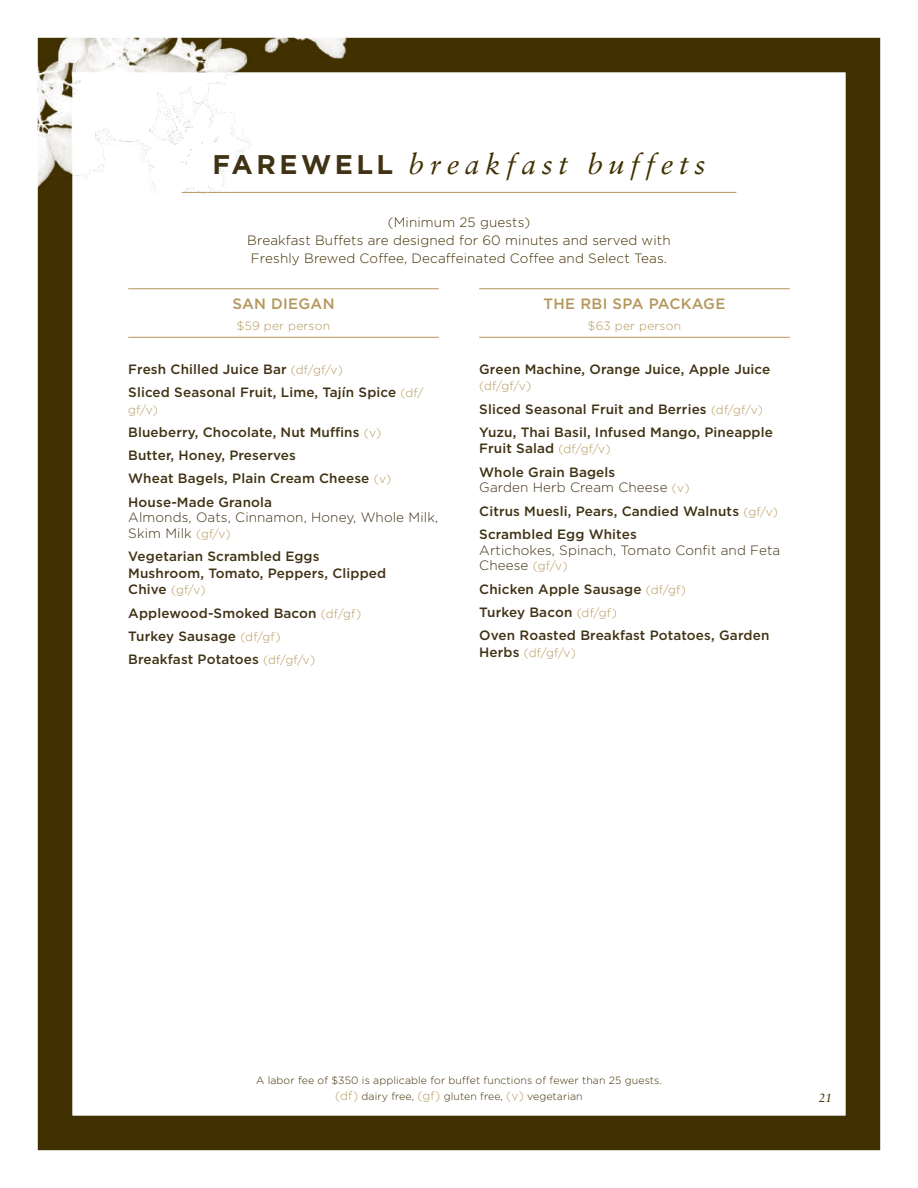
<style>
.page{position:relative;width:918px;height:1188px;background:#fff}
.page>*{position:absolute;margin:0;border:0;box-sizing:border-box;transform-origin:0 0}
.t1{font:italic 28.5px "Sabon LT Pro";letter-spacing:.2em;color:#413000}
.t2{font:500 15px "Gotham";letter-spacing:.02em;color:#b4975a}
.t3{font:500 13.5px/23.2px "Gotham";letter-spacing:.01em;color:#403214}
.t4{font:300 13.5px/18px "Gotham";letter-spacing:.01em;color:#413000;text-align:center}
.t5{font:300 13.5px/15.8px "Gotham";letter-spacing:.01em;color:#403214}
.t6{font:300 12px "Gotham";letter-spacing:.02em;color:#b4975a}
.t7{font:italic 12px "Sabon LT Pro";color:#413000}
.t8{font:300 10.5px/16px "Gotham";letter-spacing:.01em;color:#413000;text-align:center}
.s1{font-family:"Gotham";font-weight:700;font-style:normal;font-size:27px;color:#403214}
.s2{font-weight:300;font-size:12px;color:#b4975a}
.s3{font-size:12px;color:#b4975a}
.s4{font-weight:500;font-size:13.5px;color:#403214}
.s5{font-weight:300}
</style>
<div class="page">
<div style="left:38px;top:38px;width:842px;height:1112px;border:34px solid #413000"></div>
<img style="left:38px;top:38px;width:352px;height:157px">
<hr style="left:128px;top:288px;width:311px;height:1px;background:#b4975a">
<hr style="left:128px;top:337px;width:311px;height:1px;background:#b4975a">
<hr style="left:479px;top:288px;width:311px;height:1px;background:#b4975a">
<hr style="left:479px;top:337px;width:311px;height:1px;background:#b4975a">
<hr style="left:182px;top:192px;width:554px;height:1px;background:#b4975a">
<h1 class="t1" style="left:212px;top:146px;width:495px"><span class="s1">FAREWELL</span> breakfast buffets</h1>
<p class="t4" style="left:247px;top:213px;width:425px">(Minimum 25 guests)<br>Breakfast Buffets are designed for 60 minutes and served with<br>Freshly Brewed Coffee, Decaffeinated Coffee and Select Teas.</p>
<p class="t2" style="left:232px;top:294px;width:104px">SAN DIEGAN</p>
<p class="t6" style="left:237px;top:319px;width:95px">$59 per person</p>
<p class="t3" style="left:128px;top:357px;width:297px">Fresh Chilled Juice Bar <span class="s2">(df/gf/v)<br></span>Sliced Seasonal Fruit, Lime, Tajín Spice <span class="s2">(df/</span></p>
<p class="t6" style="left:128px;top:402px;width:31px">gf/v)</p>
<p class="t3" style="left:128px;top:420px;width:265px">Blueberry, Chocolate, Nut Muffins <span class="s2">(v)<br></span>Butter, Honey, Preserves<br>Wheat Bagels, Plain Cream Cheese <span class="s2">(v)<br></span>House-Made Granola</p>
<p class="t5" style="left:128px;top:509px;width:311px">Almonds, Oats, Cinnamon, Honey, Whole Milk,<br>Skim Milk <span class="s3">(gf/v)</span></p>
<p class="t3" style="left:128px;top:548px;width:260px;line-height:16.5px">Vegetarian Scrambled Eggs<br>Mushroom, Tomato, Peppers, Clipped</p>
<p class="t6" style="left:128px;top:583px;width:79px"><span class="s4">Chive</span> (gf/v)</p>
<p class="t3" style="left:128px;top:601px;width:234px">Applewood-Smoked Bacon <span class="s2">(df/gf)<br></span>Turkey Sausage <span class="s2">(df/gf)<br></span>Breakfast Potatoes <span class="s2">(df/gf/v)</span></p>
<p class="t2" style="left:544px;top:294px;width:183px">THE RBI SPA PACKAGE</p>
<p class="t6" style="left:588px;top:319px;width:95px">$63 per person</p>
<p class="t3" style="left:479px;top:357px;width:293px">Green Machine, Orange Juice, Apple Juice</p>
<p class="t6" style="left:479px;top:379px;width:53px">(df/gf/v)</p>
<p class="t3" style="left:479px;top:397px;width:295px">Sliced Seasonal Fruit and Berries <span class="s2">(df/gf/v)<br></span>Yuzu, Thai Basil, Infused Mango, Pineapple</p>
<p class="t3" style="left:479px;top:437px;width:138px">Fruit Salad <span class="s2">(df/gf/v)<br></span>Whole Grain Bagels</p>
<p class="t3" style="left:479px;top:476px;width:300px"><span class="s5">Garden Herb Cream Cheese</span> <span class="s2">(v)<br></span>Citrus Muesli, Pears, Candied Walnuts <span class="s2">(gf/v)<br></span>Scrambled Egg Whites</p>
<p class="t5" style="left:479px;top:542px;width:303px">Artichokes, Spinach, Tomato Confit and Feta<br>Cheese <span class="s3">(gf/v)</span></p>
<p class="t3" style="left:479px;top:577px;width:292px">Chicken Apple Sausage <span class="s2">(df/gf)<br></span>Turkey Bacon <span class="s2">(df/gf)<br></span>Oven Roasted Breakfast Potatoes, Garden</p>
<p class="t6" style="left:479px;top:645px;width:98px"><span class="s4">Herbs</span> (df/gf/v)</p>
<p class="t8" style="left:256px;top:1072px;width:406px">A labor fee of $350 is applicable for buffet functions of fewer than 25 guests. <span class="s3">(df)</span> dairy free, <span class="s3">(gf)</span> gluten free, <span class="s3">(v)</span> vegetarian</p>
<p class="t7" style="left:819px;top:1090px;width:15px">21</p>
</div>
